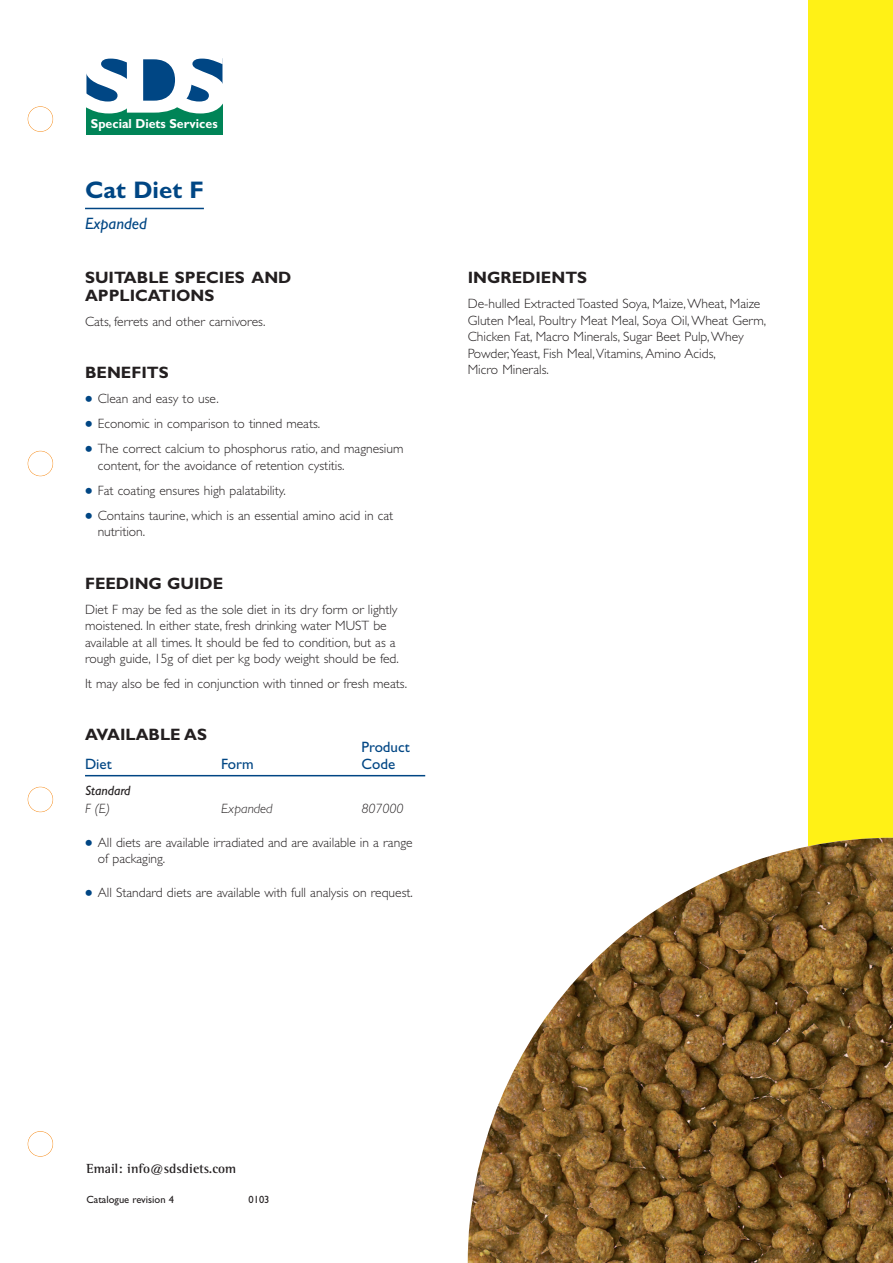
<style>
.page{position:relative;width:893px;height:1263px;background:#fff}
.page>*{position:absolute;margin:0;border:0;box-sizing:border-box;transform-origin:0 0}
.t1{font:700 24px "Gill Sans";color:#004684}
.t2{font:700 16.5px/18px "Gill Sans";color:#231f20}
.t3{font:italic 16.5px "Gill Sans";color:#004684}
.t4{font:15px "Gill Sans";color:#004684}
.t5{font:300 13.5px/16.5px "Gill Sans";color:#231f20}
.t6{font:700 13.5px "Rotis Semi Serif";color:#231f20}
.t7{font:italic 300 13.5px "Gill Sans";color:#231f20}
.t8{font:italic 13.5px "Gill Sans";color:#231f20}
.t9{font:700 13.05px "Gill Sans";color:#fff;scale:.95 1}
.t10{font:10.5px "Gill Sans";color:#231f20}
.s1{font-weight:700;font-size:21px;color:#004684}
</style>
<div class="page">
<div style="left:87px;top:98px;width:136px;height:37px;background:#008457"></div>
<svg style="left:86px;top:58px;width:137px;height:55px"></svg>
<div style="left:808px;top:0;width:85px;height:1263px;background:#fff116"></div>
<hr style="left:85px;top:208px;width:119px;height:1px;background:#004684">
<hr style="left:85px;top:775px;width:340px;height:1px;background:#004684">
<img style="left:468px;top:838px;width:425px;height:425px">
<div style="left:28px;top:106px;width:25px;height:26px;border:1px solid #f68e1e;border-radius:50%"></div>
<div style="left:28px;top:451px;width:25px;height:25px;border:1px solid #f68e1e;border-radius:50%"></div>
<div style="left:28px;top:787px;width:25px;height:25px;border:1px solid #f68e1e;border-radius:50%"></div>
<div style="left:28px;top:1131px;width:25px;height:26px;border:1px solid #f68e1e;border-radius:50%"></div>
<p class="t9" style="left:91px;top:119px;width:135px">Special Diets Services</p>
<h1 class="t1" style="left:85px;top:181px;width:120px">Cat Diet F</h1>
<p class="t3" style="left:85px;top:217px;width:63px">Expanded</p>
<p class="t2" style="left:85px;top:270px;width:208px">SUITABLE SPECIES AND<br>APPLICATIONS</p>
<p class="t5" style="left:85px;top:315px;width:182px">Cats, ferrets and other carnivores.</p>
<p class="t2" style="left:85px;top:365px;width:85px">BENEFITS</p>
<p class="t5" style="left:85px;top:392px;width:135px"><span class="s1">•</span> Clean and easy to use.</p>
<p class="t5" style="left:85px;top:417px;width:237px"><span class="s1">•</span> Economic in comparison to tinned meats.</p>
<p class="t5" style="left:98px;top:442px;width:307px;text-indent:-13px"><span class="s1">•</span> The correct calcium to phosphorus ratio, and magnesium content, for the avoidance of retention cystitis.</p>
<p class="t5" style="left:85px;top:483px;width:202px"><span class="s1">•</span> Fat coating ensures high palatability.</p>
<p class="t5" style="left:98px;top:508px;width:297px;text-indent:-13px"><span class="s1">•</span> Contains taurine, which is an essential amino acid in cat nutrition.</p>
<p class="t2" style="left:85px;top:575px;width:140px">FEEDING GUIDE</p>
<p class="t5" style="left:85px;top:602px;width:315px">Diet F may be fed as the sole diet in its dry form or lightly moistened. In either state, fresh drinking water MUST be available at all times. It should be fed to condition, but as a rough guide, 15g of diet per kg body weight should be fed.</p>
<p class="t5" style="left:85px;top:676px;width:324px">It may also be fed in conjunction with tinned or fresh meats.</p>
<p class="t2" style="left:85px;top:727px;width:123px">AVAILABLE AS</p>
<p class="t4" style="left:361px;top:741px;width:50px">Product</p>
<p class="t4" style="left:85px;top:758px;width:28px">Diet</p>
<p class="t4" style="left:221px;top:758px;width:34px">Form</p>
<p class="t4" style="left:361px;top:758px;width:35px">Code</p>
<p class="t8" style="left:85px;top:785px;width:47px">Standard</p>
<p class="t7" style="left:85px;top:803px;width:27px">F (E)</p>
<p class="t7" style="left:221px;top:803px;width:53px">Expanded</p>
<p class="t7" style="left:361px;top:803px;width:44px">807000</p>
<p class="t5" style="left:98px;top:835px;width:316px;text-indent:-13px"><span class="s1">•</span> All diets are available irradiated and are available in a range of packaging.</p>
<p class="t5" style="left:85px;top:885px;width:329px"><span class="s1">•</span> All Standard diets are available with full analysis on request.</p>
<p class="t2" style="left:468px;top:270px;width:121px">INGREDIENTS</p>
<p class="t5" style="left:468px;top:297px;width:300px">De-hulled Extracted Toasted Soya, Maize,Wheat, Maize Gluten Meal, Poultry Meat Meal, Soya Oil,Wheat Germ, Chicken Fat, Macro Minerals, Sugar Beet Pulp,Whey Powder,Yeast, Fish Meal,Vitamins, Amino Acids,<br>Micro Minerals.</p>
<p class="t6" style="left:87px;top:1164px;width:151px">Email: info@sdsdiets.com</p>
<p class="t10" style="left:87px;top:1196px;width:89px">Catalogue revision 4</p>
<p class="t10" style="left:249px;top:1196px;width:22px">0103</p>
</div>
